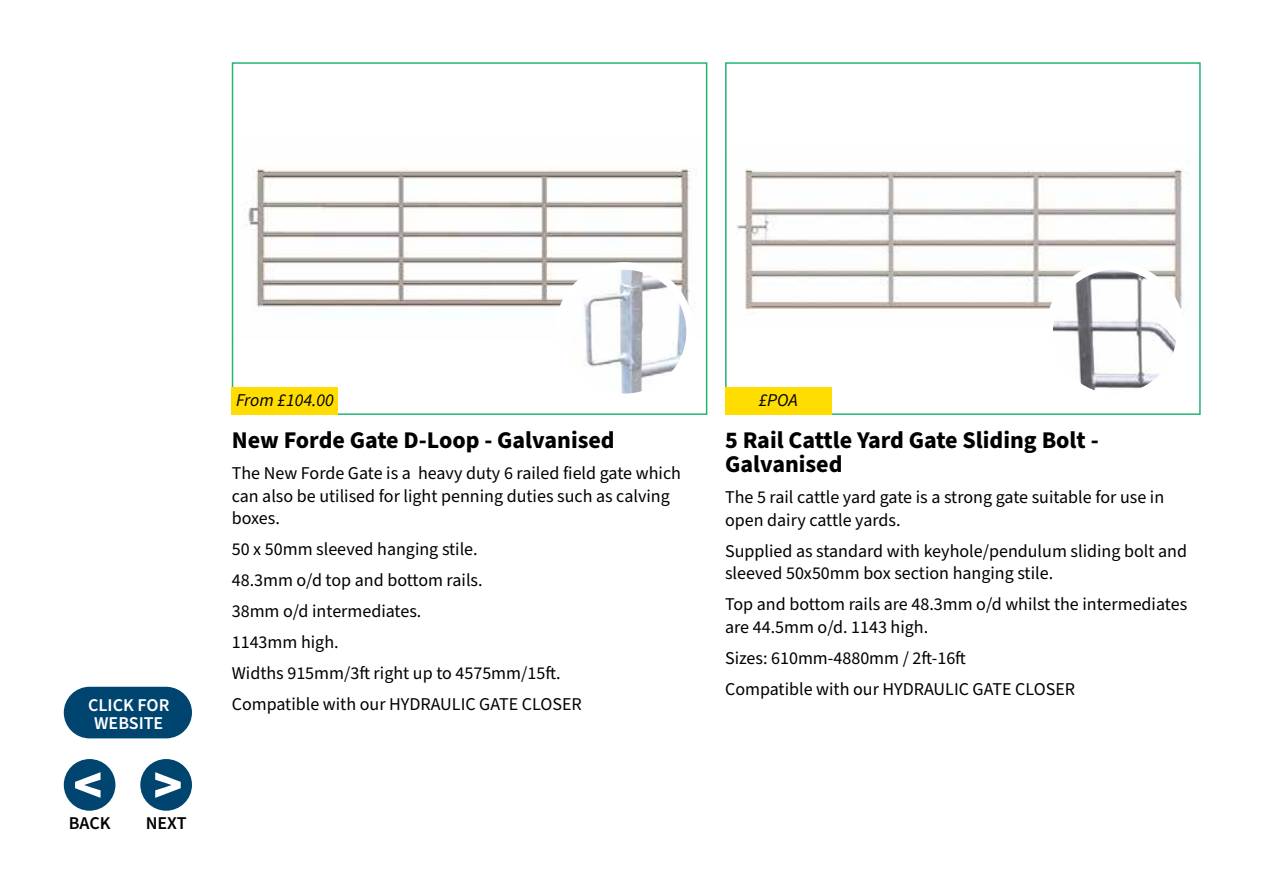
<style>
.page{position:relative;width:1263px;height:893px;background:#fff}
.page>*{position:absolute;margin:0;border:0;box-sizing:border-box;transform-origin:0 0}
.t1{font:700 24px/24px "Source Sans Pro";color:#000}
.t2{font:18px/31px "Source Sans Pro";color:#000}
.t3{font:italic 18px "Source Sans Pro";color:#000}
.t4{font:600 18px/18px "Source Sans Pro";color:#fff;text-align:center}
.t5{font:600 18px "Source Sans Pro";color:#000}
</style>
<div class="page">
<img style="left:245px;top:168px;width:450px;height:140px">
<div style="left:232px;top:62px;width:475px;height:353px;border:2px solid #22b573"></div>
<img style="left:736px;top:169px;width:451px;height:142px">
<div style="left:725px;top:62px;width:476px;height:353px;border:2px solid #22b573"></div>
<div style="left:232px;top:387px;width:106px;height:28px;background:#fd0"></div>
<div style="left:725px;top:387px;width:106px;height:28px;background:#fd0"></div>
<img style="left:559px;top:266px;width:131px;height:131px;border-radius:66px">
<div style="left:555px;top:262px;width:139px;height:139px;border:8px solid #fff;border-radius:50%"></div>
<div style="left:64px;top:759px;width:51px;height:52px;background:#004470;border-radius:50%"></div>
<div style="left:140px;top:759px;width:52px;height:52px;background:#004470;border-radius:50%"></div>
<svg style="left:75px;top:772px;width:26px;height:26px"></svg>
<svg style="left:155px;top:772px;width:26px;height:26px"></svg>
<svg style="left:64px;top:687px;width:128px;height:51px;background:#15537b"></svg>
<img style="left:1049px;top:266px;width:131px;height:131px;border-radius:66px">
<div style="left:1045px;top:262px;width:139px;height:139px;border:8px solid #fff;border-radius:50%"></div>
<p class="t4" style="left:88px;top:696px;width:83px">CLICK FOR<br>WEBSITE</p>
<p class="t5" style="left:69px;top:811px;width:43px">BACK</p>
<p class="t5" style="left:146px;top:811px;width:42px">NEXT</p>
<p class="t3" style="left:236px;top:388px;width:99px">From £104.00</p>
<p class="t3" style="left:759px;top:388px;width:41px">£POA</p>
<h1 class="t1" style="left:232px;top:429px;width:384px">New Forde Gate D-Loop - Galvanised</h1>
<p class="t2" style="left:232px;top:462px;width:451px;line-height:22.5px">The New Forde Gate is a heavy duty 6 railed field gate which can also be utilised for light penning duties such as calving boxes.</p>
<p class="t2" style="left:232px;top:534px;width:351px">50 x 50mm sleeved hanging stile.<br>48.3mm o/d top and bottom rails.<br>38mm o/d intermediates.<br>1143mm high.<br>Widths 915mm/3ft right up to 4575mm/15ft.<br>Compatible with our HYDRAULIC GATE CLOSER</p>
<h1 class="t1" style="left:725px;top:429px;width:375px">5 Rail Cattle Yard Gate Sliding Bolt -<br>Galvanised</h1>
<p class="t2" style="left:725px;top:486px;width:441px;line-height:22.5px">The 5 rail cattle yard gate is a strong gate suitable for use in open dairy cattle yards.</p>
<p class="t2" style="left:725px;top:540px;width:463px;line-height:22.5px">Supplied as standard with keyhole/pendulum sliding bolt and sleeved 50x50mm box section hanging stile.</p>
<p class="t2" style="left:725px;top:593px;width:464px;line-height:22.5px">Top and bottom rails are 48.3mm o/d whilst the intermediates are 44.5mm o/d. 1143 high.</p>
<p class="t2" style="left:725px;top:643px;width:351px">Sizes: 610mm-4880mm / 2ft-16ft<br>Compatible with our HYDRAULIC GATE CLOSER</p>
</div>
